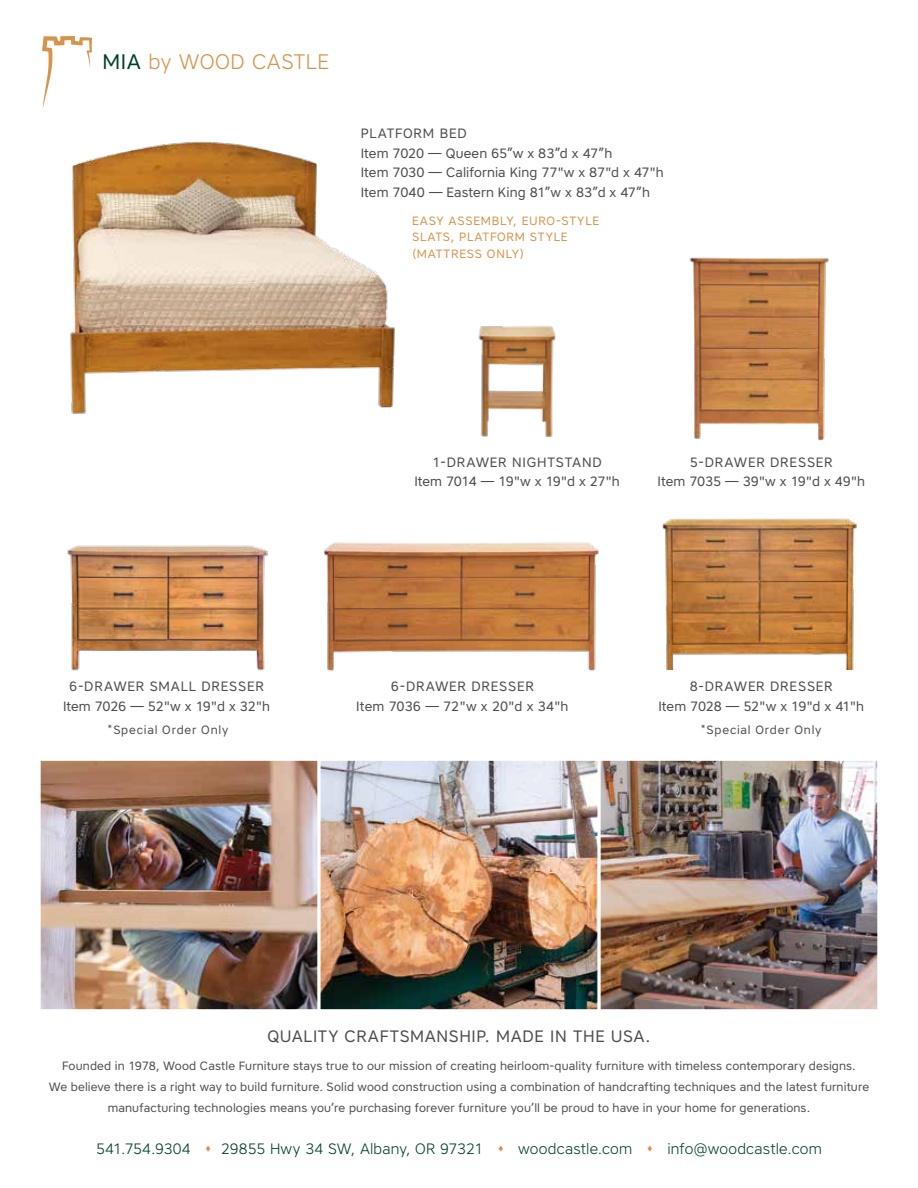
<style>
.page{position:relative;width:918px;height:1188px;background:#fff}
.page>*{position:absolute;margin:0;border:0;box-sizing:border-box;transform-origin:0 0}
.t1{font:300 21px "Core Sans A35";letter-spacing:.025em;color:#d7934a}
.t2{font:16.5px "Core Sans A45";letter-spacing:.04em;color:#4d4d4f}
.t3{font:300 15px "Core Sans A35";letter-spacing:.01em;color:#004023}
.t4{font:13.5px/19.5px "Core Sans A45";letter-spacing:.01em;color:#4d4d4f}
.t5{font:13.5px/19.5px "Core Sans A45";letter-spacing:.03em;color:#4d4d4f;text-align:center}
.t6{font:13.5px/19.5px "Core Sans A45";letter-spacing:.055em;color:#4d4d4f;text-align:center}
.t7{font:13.5px/19.5px "Core Sans A45";letter-spacing:.05em;color:#4d4d4f;text-align:center}
.t8{font:13.5px/19.5px "Core Sans A45";letter-spacing:.035em;color:#4d4d4f;text-align:center}
.t9{font:12px/21px "Core Sans A45";letter-spacing:.015em;color:#4d4d4f;text-align:center}
.t10{font:12px/16.5px "Core Sans A45";letter-spacing:.065em;color:#d7934a}
.t11{font:12px "Core Sans A45";letter-spacing:.065em;color:#4d4d4f}
.s1{font-family:"Core Sans A45";font-weight:400;color:#004023}
.s2{color:#d7934a}
</style>
<div class="page">
<svg style="left:42px;top:36px;width:50px;height:72px"></svg>
<img style="left:689px;top:257px;width:140px;height:184px">
<img style="left:478px;top:326px;width:78px;height:111px">
<img style="left:324px;top:542px;width:275px;height:129px">
<img style="left:662px;top:518px;width:195px;height:152px">
<img style="left:67px;top:545px;width:201px;height:126px">
<img style="left:42px;top:762px;width:834px;height:246px">
<div style="left:38px;top:758px;width:283px;height:254px;border:3px solid #fff"></div>
<div style="left:597px;top:758px;width:283px;height:254px;border:3px solid #fff"></div>
<div style="left:318px;top:758px;width:282px;height:254px;border:3px solid #fff"></div>
<img style="left:70px;top:141px;width:325px;height:273px">
<h1 class="t1" style="left:103px;top:48px;width:228px"><span class="s1">MIA</span> by WOOD CASTLE</h1>
<p class="t4" style="left:361px;top:123px;width:305px">PLATFORM BED<br>Item 7020 — Queen 65”w x 83”d x 47”h<br>Item 7030 — California King 77"w x 87"d x 47"h<br>Item 7040 — Eastern King 81”w x 83”d x 47”h</p>
<p class="t10" style="left:412px;top:212px;width:189px">EASY ASSEMBLY, EURO-STYLE<br>SLATS, PLATFORM STYLE (MATTRESS ONLY)</p>
<p class="t6" style="left:63px;top:676px;width:208px">6-DRAWER SMALL DRESSER<br>Item 7026 — 52"w x 19"d x 32"h</p>
<p class="t11" style="left:108px;top:722px;width:122px"><sup>*</sup>Special Order Only</p>
<p class="t7" style="left:414px;top:452px;width:207px">1-DRAWER NIGHTSTAND<br>Item 7014 — 19"w x 19"d x 27"h</p>
<p class="t5" style="left:658px;top:452px;width:209px">5-DRAWER DRESSER<br>Item 7035 — 39"w x 19"d x 49"h</p>
<p class="t8" style="left:356px;top:677px;width:214px">6-DRAWER DRESSER<br>Item 7036 — 72"w x 20"d x 34"h</p>
<p class="t5" style="left:658px;top:677px;width:207px">8-DRAWER DRESSER<br>Item 7028 — 52"w x 19"d x 41"h</p>
<p class="t11" style="left:701px;top:722px;width:122px"><sup>*</sup>Special Order Only</p>
<h2 class="t2" style="left:267px;top:1026px;width:385px">QUALITY CRAFTSMANSHIP. MADE IN THE USA.</h2>
<p class="t9" style="left:49px;top:1055px;width:822px">Founded in 1978, Wood Castle Furniture stays true to our mission of creating heirloom-quality furniture with timeless contemporary designs.<br>We believe there is a right way to build furniture. Solid wood construction using a combination of handcrafting techniques and the latest furniture manufacturing technologies means you’re purchasing forever furniture you’ll be proud to have in your home for generations.</p>
<p class="t3" style="left:96px;top:1139px;width:727px">541.754.9304 <span class="s2">▲</span> 29855 Hwy 34 SW, Albany, OR 97321 <span class="s2">▲</span> woodcastle.com <span class="s2">▲</span> info@woodcastle.com</p>
</div>
